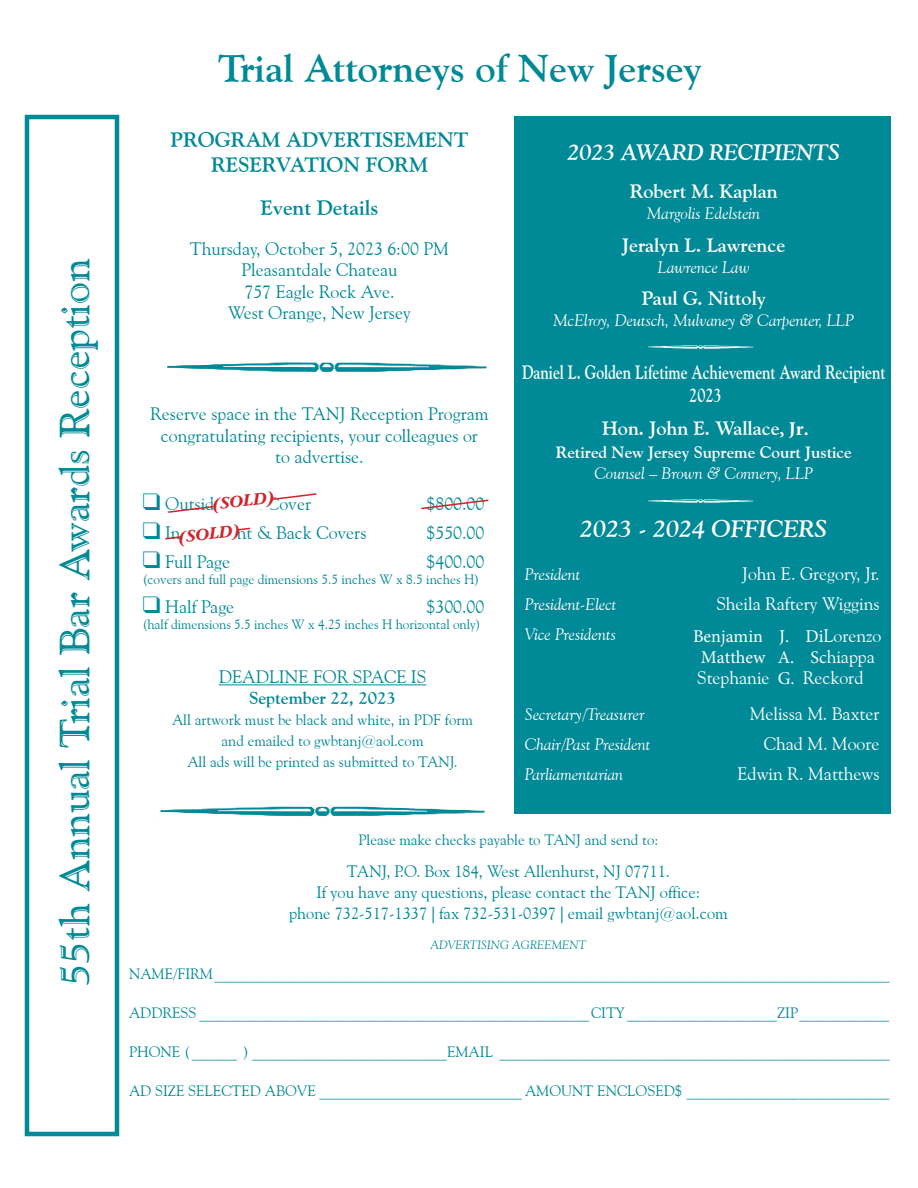
<style>
.page{position:relative;width:918px;height:1188px;background:#fff}
.page>*{position:absolute;margin:0;border:0;box-sizing:border-box;transform-origin:0 0}
.t1{font:42px "Goudy Handtooled BT";color:#008996}
.t2{font:700 39px "Goudy Old Style BT";color:#008996}
.t3{font:italic 700 24px "Goudy Old Style BT";color:#fff}
.t4{font:italic 700 22.5px "Goudy Old Style BT";letter-spacing:-.01em;color:#fff}
.t5{font:700 21px "Goudy Old Style BT";color:#008996}
.t6{font:700 19.5px "Goudy Old Style BT";color:#fff}
.t7{font:700 19.5px/22.8px "Goudy Old Style BT";color:#fff;text-align:center;scale:.77 1}
.t8{font:18px "Goudy Old Style BT";color:#008996}
.t9{font:18px/21.3px "Goudy Old Style BT";color:#fff}
.t10{font:italic 700 18px "Garamond IT Cby BT";color:#d1232a}
.t11{font:700 17.25px "Goudy Old Style BT";color:#008996}
.t12{font:italic 16.5px "Goudy Old Style BT";color:#fff}
.t13{font:16.5px "Goudy Old Style BT";color:#008996}
.t14{font:700 16.5px/21px "Goudy Old Style BT";color:#fff;text-align:center}
.t15{font:15px "Goudy Old Style BT";color:#008996}
.t16{font:13.5px "Goudy Old Style BT";color:#008996}
.t17{font:italic 12px "Goudy Old Style BT";color:#008996}
.s1{font-family:"Minion Pro"}
.s2{font-weight:400;font-style:italic}
.s3{font-family:"Frutiger LT";font-weight:300}
</style>
<div class="page">
<img style="left:154px;top:362px;width:333px;height:458px">
<div style="left:514px;top:116px;width:376px;height:697px;background:#008996"></div>
<div style="left:25px;top:115px;width:94px;height:1021px;border:4px solid #008996"></div>
<img style="left:648px;top:345px;width:106px;height:4px">
<img style="left:648px;top:499px;width:106px;height:4px">
<svg style="left:167px;top:492px;width:151px;height:23px"></svg>
<svg style="left:164px;top:521px;width:88px;height:31px"></svg>
<svg style="left:420px;top:499px;width:69px;height:11px"></svg>
<p class="t1" style="left:49px;top:986px;width:729px;rotate:-90deg">55th Annual Trial Bar Awards Reception</p>
<p class="t2" style="left:218px;top:44px;width:485px">Trial Attorneys of New Jersey</p>
<p class="t5" style="left:171px;top:126px;width:299px">PROGRAM ADVERTISEMENT</p>
<p class="t5" style="left:211px;top:152px;width:218px">RESERVATION FORM</p>
<p class="t5" style="left:261px;top:195px;width:119px">Event Details</p>
<p class="t8" style="left:190px;top:237px;width:261px">Thursday, October 5, 2023 6:00 PM</p>
<p class="t8" style="left:241px;top:259px;width:158px">Pleasantdale Chateau</p>
<p class="t8" style="left:244px;top:280px;width:152px">757 Eagle Rock Ave.</p>
<p class="t8" style="left:228px;top:302px;width:184px">West Orange, New Jersey</p>
<p class="t8" style="left:150px;top:403px;width:340px">Reserve space in the TANJ Reception Program</p>
<p class="t8" style="left:161px;top:424px;width:319px">congratulating recipients, your colleagues or</p>
<p class="t8" style="left:275px;top:446px;width:90px">to advertise.</p>
<p class="t8" style="left:142px;top:493px;width:170px">❑ Outside Back Cover</p>
<p class="t8" style="left:427px;top:493px;width:59px">$800.00</p>
<p class="t8" style="left:142px;top:522px;width:226px">❑ Inside Front &amp; Back Covers</p>
<p class="t8" style="left:427px;top:522px;width:59px">$550.00</p>
<p class="t8" style="left:142px;top:550px;width:89px">❑ Full Page</p>
<p class="t8" style="left:427px;top:550px;width:59px">$400.00</p>
<p class="t16" style="left:143px;top:571px;width:339px">(covers and full page dimensions 5.5 inches W x 8.5 inches H)</p>
<p class="t8" style="left:142px;top:595px;width:93px">❑ Half Page</p>
<p class="t8" style="left:427px;top:595px;width:59px">$300.00</p>
<p class="t16" style="left:143px;top:616px;width:340px">(half dimensions 5.5 inches W x 4.25 inches H horizontal only)</p>
<p class="t8" style="left:219px;top:666px;width:209px">DEADLINE FOR SPACE IS</p>
<p class="t11" style="left:249px;top:687px;width:148px">September 22, 2023</p>
<p class="t15" style="left:172px;top:711px;width:302px">All artwork must be black and white, in PDF form</p>
<p class="t15" style="left:221px;top:732px;width:204px">and emailed to gwbtanj@aol.com</p>
<p class="t15" style="left:187px;top:753px;width:272px">All ads will be printed as submitted to TANJ.</p>
<p class="t10" style="left:211px;top:494px;width:64px;rotate:-7deg">(SOLD)</p>
<p class="t10" style="left:177px;top:526px;width:64px;rotate:-7deg">(SOLD)</p>
<p class="t4" style="left:567px;top:139px;width:274px">2023 AWARD RECIPIENTS</p>
<p class="t6" style="left:630px;top:179px;width:149px">Robert M. Kaplan</p>
<p class="t12" style="left:647px;top:203px;width:115px">Margolis Edelstein</p>
<p class="t6" style="left:622px;top:233px;width:165px">Jeralyn L. Lawrence</p>
<p class="t12" style="left:658px;top:257px;width:93px">Lawrence Law</p>
<p class="t6" style="left:642px;top:286px;width:126px">Paul G. Nittoly</p>
<p class="t12" style="left:554px;top:310px;width:302px">McElroy, Deutsch, Mulvaney &amp; Carpenter, LLP</p>
<p class="t7" style="left:522px;top:361px;width:473px">Daniel L. Golden Lifetime Achievement Award Recipient<br>2023</p>
<p class="t6" style="left:602px;top:416px;width:208px">Hon. John E. Wallace<span class="s1">, Jr.</span></p>
<p class="t14" style="left:556px;top:441px;width:297px">Retired New Jersey Supreme Court Justice<br><span class="s2">Counsel – Brown &amp; Connery, LLP</span></p>
<p class="t3" style="left:580px;top:514px;width:248px">2023 - 2024 OFFICERS</p>
<p class="t12" style="left:525px;top:565px;width:57px">President</p>
<p class="t9" style="left:742px;top:563px;width:139px">John E. Gregory, Jr.</p>
<p class="t12" style="left:525px;top:595px;width:93px">President-Elect</p>
<p class="t9" style="left:716px;top:593px;width:165px">Sheila Raftery Wiggins</p>
<p class="t12" style="left:525px;top:625px;width:93px">Vice Presidents</p>
<p class="t9" style="left:693px;top:624px;width:190px"><span class="s1">Benjamin J. Di</span>Lorenzo<br><span class="s1">Matthew A. Sc</span>hiappa<br>Stephanie <span class="s1">G.</span> Reckord</p>
<p class="t12" style="left:525px;top:704px;width:121px">Secretary/Treasurer</p>
<p class="t9" style="left:750px;top:702px;width:131px">Melissa M. Baxter</p>
<p class="t12" style="left:525px;top:734px;width:127px">Chair/Past President</p>
<p class="t9" style="left:764px;top:732px;width:117px">Chad M. Moore</p>
<p class="t12" style="left:525px;top:764px;width:100px">Parliamentarian</p>
<p class="t9" style="left:737px;top:762px;width:144px">Edwin R. Matthews</p>
<p class="t15" style="left:358px;top:831px;width:302px">Please make checks payable to TANJ and send to:</p>
<p class="t13" style="left:347px;top:861px;width:325px">TANJ, P.O. Box 184, West Allenhurst, NJ 07711.</p>
<p class="t13" style="left:317px;top:882px;width:385px">If you have any questions, please contact the TANJ office:</p>
<p class="t13" style="left:289px;top:903px;width:440px">phone 732-517-1337 <span class="s3">|</span> fax 732-531-0397 <span class="s3">|</span> email gwbtanj@aol.com</p>
<p class="t17" style="left:430px;top:938px;width:158px">ADVERTISING AGREEMENT</p>
<p class="t15" style="left:129px;top:965px;width:762px">NAME/FIRM__________________________________________________________________________________________</p>
<p class="t15" style="left:129px;top:1004px;width:762px">ADDRESS ____________________________________________________CITY____________________ZIP____________</p>
<p class="t15" style="left:129px;top:1043px;width:762px">PHONE ( ______ ) __________________________EMAIL ____________________________________________________</p>
<p class="t15" style="left:129px;top:1082px;width:762px">AD SIZE SELECTED ABOVE ___________________________ AMOUNT ENCLOSED$ ___________________________</p>
</div>
